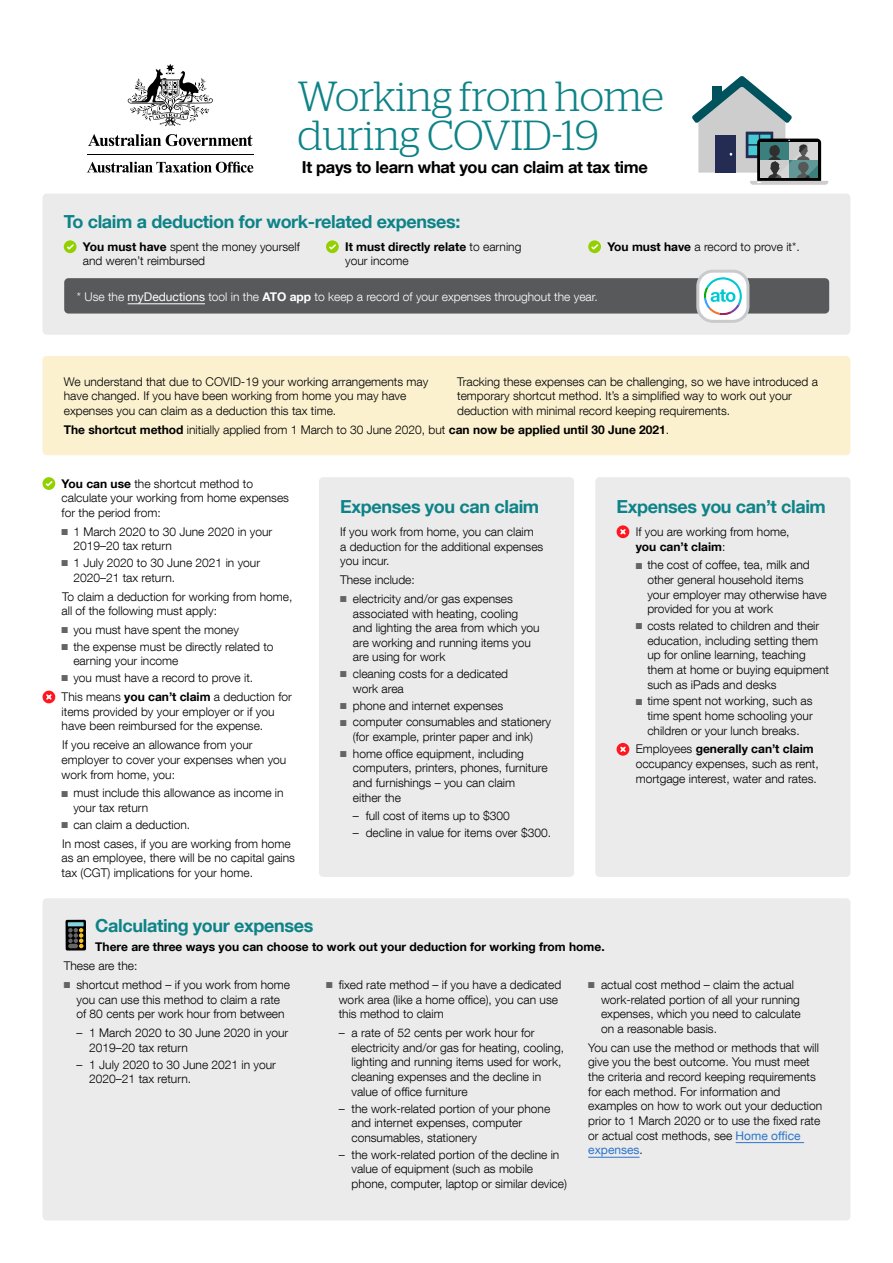
<style>
.page{position:relative;width:893px;height:1263px;background:#fff}
.page>*{position:absolute;margin:0;border:0;box-sizing:border-box;transform-origin:0 0}
.t1{font:300 42px/39px "Stag";letter-spacing:-.01em;color:#0e8387}
.t2{font:700 18px "Helvetica Neue LT Com";letter-spacing:-.02em;color:#0e8387}
.t3{font:700 16.5px "Helvetica Neue LT Com";letter-spacing:-.02em;color:#000}
.t4{font:300 12px/14.7px "Helvetica Neue LT Com";color:#000}
.t5{font:700 12px/18.9px "Helvetica Neue LT Com";color:#000}
.t6{font:300 12px "Helvetica Neue LT Com";color:#fff}
.s1{font-weight:700}
.s2{font-weight:300}
.s3{font-weight:400}
.s4{color:#636466}
.s5{font-weight:400;color:#2d75c9}
</style>
<div class="page">
<svg style="left:692px;top:76px;width:137px;height:109px"></svg>
<svg style="left:88px;top:134px;width:164px;height:12px"></svg>
<svg style="left:128px;top:64px;width:85px;height:62px"></svg>
<hr style="left:87px;top:154px;width:166px;height:1px;background:#000">
<svg style="left:87px;top:162px;width:166px;height:11px"></svg>
<div style="left:43px;top:356px;width:807px;height:99px;background:#fbf1cf;border-radius:4px"></div>
<svg style="left:43px;top:477px;width:12px;height:13px"></svg>
<svg style="left:46px;top:481px;width:7px;height:5px"></svg>
<div style="left:43px;top:691px;width:12px;height:12px;background:#ff161f;border-radius:50%"></div>
<svg style="left:46px;top:694px;width:6px;height:6px"></svg>
<div style="left:319px;top:477px;width:255px;height:400px;background:#ebebec;border-radius:4px"></div>
<div style="left:595px;top:477px;width:255px;height:400px;background:#ebebec;border-radius:4px"></div>
<div style="left:617px;top:525px;width:12px;height:13px;background:#ff161f;border-radius:50%"></div>
<svg style="left:620px;top:529px;width:6px;height:5px"></svg>
<svg style="left:617px;top:743px;width:12px;height:13px"></svg>
<svg style="left:620px;top:747px;width:6px;height:5px"></svg>
<div style="left:43px;top:898px;width:807px;height:322px;background:#ebebec;border-radius:4px"></div>
<hr style="left:736px;top:1142px;width:68px;height:1px;background:#2d75c9">
<hr style="left:588px;top:1157px;width:52px;height:1px;background:#2d75c9">
<div style="left:43px;top:194px;width:807px;height:141px;background:#ebebec;border-radius:4px"></div>
<svg style="left:64px;top:240px;width:13px;height:13px"></svg>
<svg style="left:67px;top:244px;width:7px;height:5px"></svg>
<svg style="left:326px;top:240px;width:13px;height:13px"></svg>
<svg style="left:329px;top:244px;width:7px;height:5px"></svg>
<svg style="left:588px;top:240px;width:13px;height:13px"></svg>
<svg style="left:591px;top:244px;width:7px;height:5px"></svg>
<div style="left:64px;top:278px;width:765px;height:36px;background:#58595b;border-radius:4px"></div>
<hr style="left:128px;top:303px;width:77px;height:1px;background:#fff">
<div style="left:698px;top:271px;width:50px;height:50px;background:#fff;border-radius:15px"></div>
<svg style="left:704px;top:278px;width:37px;height:37px"></svg>
<div style="left:696px;top:270px;width:53px;height:53px;border:3px solid #c9cacc;border-radius:15px"></div>
<svg style="left:66px;top:920px;width:20px;height:30px"></svg>
<svg style="left:68px;top:922px;width:16px;height:4px"></svg>
<svg style="left:68px;top:928px;width:15px;height:20px"></svg>
<p class="t1" style="left:298px;top:76px;width:367px">Working from home during COVID-19</p>
<p class="t3" style="left:302px;top:156px;width:347px">It pays to learn what you can claim at tax time</p>
<p class="t2" style="left:64px;top:210px;width:398px">To claim a deduction for work-related expenses:</p>
<p class="t4" style="left:83px;top:239px;width:218px"><span class="s1">You must have</span> spent the money yourself and weren’t reimbursed</p>
<p class="t5" style="left:345px;top:239px;width:178px;line-height:14.7px">It must directly relate <span class="s2">to earning your income</span></p>
<p class="t4" style="left:607px;top:239px;width:194px"><span class="s1">You must have</span> a record to prove it*.</p>
<p class="t6" style="left:77px;top:289px;width:522px">* Use the <span class="s3">myDeductions</span> tool in the <span class="s1">ATO app</span> to keep a record of your expenses throughout the year.</p>
<p class="t4" style="left:64px;top:374px;width:366px">We understand that due to COVID-19 your working arrangements may have changed. If you have been working from home you may have expenses you can claim as a deduction this tax time.</p>
<p class="t4" style="left:457px;top:374px;width:362px">Tracking these expenses can be challenging, so we have introduced a temporary shortcut method. It’s a simplified way to work out your deduction with minimal record keeping requirements.</p>
<p class="t5" style="left:64px;top:420px;width:607px">The shortcut method <span class="s2">initially applied from 1 March to 30 June 2020, but</span> can now be applied until 30 June 2021<span class="s2">.</span></p>
<p class="t4" style="left:62px;top:476px;width:229px"><span class="s1">You can use</span> the shortcut method to calculate your working from home expenses for the period from:</p>
<p class="t4" style="left:73px;top:524px;width:200px;text-indent:-12px"><span class="s4">■</span> 1 March 2020 to 30 June 2020 in your<br>2019–20 tax return</p>
<p class="t4" style="left:73px;top:555px;width:188px;text-indent:-12px"><span class="s4">■</span> 1 July 2020 to 30 June 2021 in your<br>2020–21 tax return.</p>
<p class="t4" style="left:62px;top:589px;width:232px">To claim a deduction for working from home, all of the following must apply:</p>
<p class="t4" style="left:62px;top:622px;width:179px"><span class="s4">■</span> you must have spent the money</p>
<p class="t4" style="left:73px;top:639px;width:202px;text-indent:-12px"><span class="s4">■</span> the expense must be directly related to earning your income</p>
<p class="t4" style="left:62px;top:668px;width:232px;line-height:18.9px"><span class="s4">■</span> you must have a record to prove it.<br>This means <span class="s1">you can’t claim</span> a deduction for</p>
<p class="t4" style="left:62px;top:704px;width:214px">items provided by your employer or if you have been reimbursed for the expense.</p>
<p class="t4" style="left:62px;top:737px;width:226px">If you receive an allowance from your employer to cover your expenses when you work from home, you:</p>
<p class="t4" style="left:73px;top:785px;width:212px;text-indent:-12px"><span class="s4">■</span> must include this allowance as income in your tax return</p>
<p class="t4" style="left:62px;top:815px;width:231px;line-height:18.9px"><span class="s4">■</span> can claim a deduction.<br>In most cases, if you are working from home</p>
<p class="t4" style="left:62px;top:850px;width:235px">as an employee, there will be no capital gains tax (CGT) implications for your home.</p>
<p class="t2" style="left:340px;top:495px;width:201px">Expenses you can claim</p>
<p class="t4" style="left:340px;top:524px;width:205px">If you work from home, you can claim<br>a deduction for the additional expenses you incur.</p>
<p class="t4" style="left:340px;top:572px;width:76px">These include:</p>
<p class="t4" style="left:353px;top:591px;width:188px;text-indent:-13px"><span class="s4">■</span> electricity and/or gas expenses associated with heating, cooling and lighting the area from which you are working and running items you are using for work</p>
<p class="t4" style="left:353px;top:666px;width:157px;text-indent:-13px"><span class="s4">■</span> cleaning costs for a dedicated work area</p>
<p class="t4" style="left:340px;top:698px;width:164px"><span class="s4">■</span> phone and internet expenses</p>
<p class="t4" style="left:340px;top:714px;width:213px;text-align:center"><span class="s4">■</span> computer consumables and stationery (for example, printer paper and ink)</p>
<p class="t4" style="left:353px;top:746px;width:196px;text-indent:-13px"><span class="s4">■</span> home office equipment, including computers, printers, phones, furniture and furnishings – you can claim<br>either the</p>
<p class="t4" style="left:353px;top:809px;width:158px">– full cost of items up to $300</p>
<p class="t4" style="left:353px;top:825px;width:200px">– decline in value for items over $300.</p>
<p class="t2" style="left:617px;top:495px;width:211px">Expenses you can’t claim</p>
<p class="t4" style="left:636px;top:524px;width:155px">If you are working from home, <span class="s1">you can’t claim</span>:</p>
<p class="t4" style="left:647px;top:557px;width:181px;text-indent:-12px"><span class="s4">■</span> the cost of coffee, tea, milk and other general household items your employer may otherwise have provided for you at work</p>
<p class="t4" style="left:647px;top:618px;width:183px;text-indent:-12px"><span class="s4">■</span> costs related to children and their education, including setting them up for online learning, teaching them at home or buying equipment such as iPads and desks</p>
<p class="t4" style="left:647px;top:693px;width:167px;text-align:justify;text-indent:-12px"><span class="s4">■</span> time spent not working, such as time spent home schooling your children or your lunch breaks.</p>
<p class="t4" style="left:636px;top:741px;width:184px">Employees <span class="s1">generally can’t claim </span>occupancy expenses, such as rent, mortgage interest, water and rates.</p>
<p class="t2" style="left:95px;top:915px;width:219px">Calculating your expenses</p>
<p class="t5" style="left:64px;top:937px;width:542px;text-indent:32px">There are three ways you can choose to work out your deduction for working from home.<br><span class="s2">These are the:</span></p>
<p class="t4" style="left:77px;top:977px;width:215px;text-indent:-13px"><span class="s4">■</span> shortcut method – if you work from home you can use this method to claim a rate of 80 cents per work hour from between</p>
<p class="t4" style="left:89px;top:1025px;width:200px;text-indent:-13px">– 1 March 2020 to 30 June 2020 in your<br>2019–20 tax return</p>
<p class="t4" style="left:89px;top:1057px;width:188px;text-indent:-13px">– 1 July 2020 to 30 June 2021 in your<br>2020–21 tax return.</p>
<p class="t4" style="left:339px;top:977px;width:224px;text-indent:-13px"><span class="s4">■</span> fixed rate method – if you have a dedicated work area (like a home office), you can use this method to claim</p>
<p class="t4" style="left:351px;top:1025px;width:214px;text-indent:-13px">– a rate of 52 cents per work hour for electricity and/or gas for heating, cooling, lighting and running items used for work, cleaning expenses and the decline in value of office furniture</p>
<p class="t4" style="left:351px;top:1100px;width:200px;text-indent:-13px">– the work-related portion of your phone and internet expenses, computer consumables, stationery</p>
<p class="t4" style="left:351px;top:1147px;width:217px;text-indent:-13px">– the work-related portion of the decline in value of equipment (such as mobile phone, computer, laptop or similar device)</p>
<p class="t4" style="left:601px;top:977px;width:201px;text-indent:-13px"><span class="s4">■</span> actual cost method – claim the actual work-related portion of all your running expenses, which you need to calculate on a reasonable basis.</p>
<p class="t4" style="left:588px;top:1040px;width:236px">You can use the method or methods that will give you the best outcome. You must meet the criteria and record keeping requirements for each method. For information and examples on how to work out your deduction prior to 1 March 2020 or to use the fixed rate or actual cost methods, see <span class="s5">Home office expenses</span>.</p>
</div>
